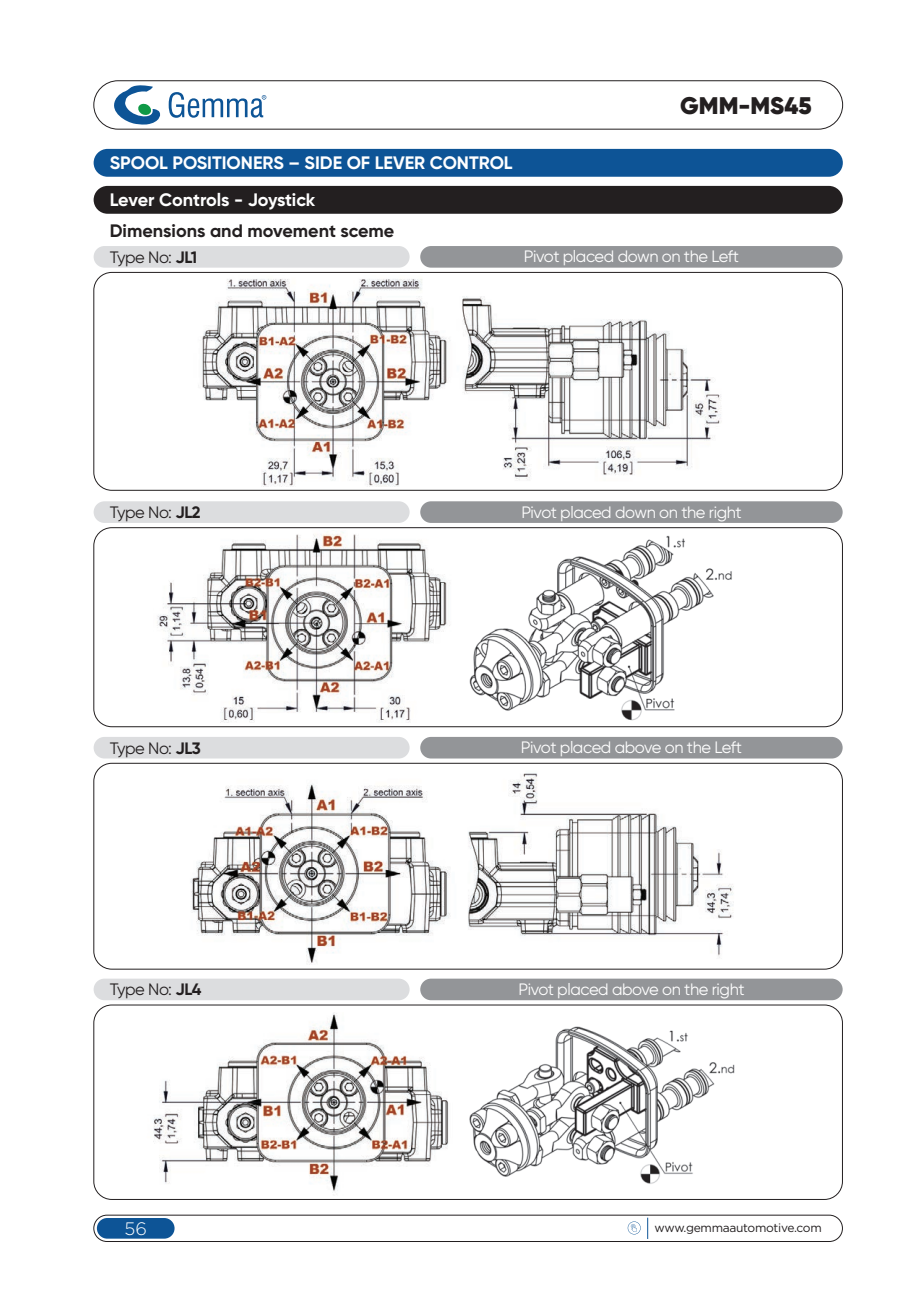
<style>
.page{position:relative;width:915px;height:1306px;background:#fff}
.page>*{position:absolute;margin:0;border:0;box-sizing:border-box;transform-origin:0 0}
.t1{font:900 24px "Gilroy";color:#231f20}
.t2{font:700 18px "Gilroy";color:#fff}
.t3{font:700 18px "Gilroy";color:#231f20}
.t4{font:300 18px "Gotham";color:#fff}
.t5{font:16.5px "Gilroy";letter-spacing:-.025em;color:#fff}
.t6{font:16.5px "Gilroy";letter-spacing:-.025em;color:#231f20}
.t7{font:12px "Gotham";letter-spacing:-.025em;color:#231f20}
.s1{font-weight:700}
</style>
<div class="page">
<div style="left:97px;top:1217px;width:77px;height:21px;background:#0d5496;border-radius:10px"></div>
<div style="left:94px;top:81px;width:748px;height:48px;border:1px solid #231f20;border-radius:24px"></div>
<div style="left:94px;top:1214px;width:748px;height:27px;border:1px solid #231f20;border-radius:13px"></div>
<svg style="left:627px;top:1221px;width:13px;height:13px"></svg>
<svg style="left:647px;top:1217px;width:1px;height:21px"></svg>
<svg style="left:114px;top:85px;width:47px;height:40px"></svg>
<svg style="left:169px;top:92px;width:97px;height:26px"></svg>
<div style="left:94px;top:272px;width:748px;height:218px;border:1px solid #231f20;border-radius:18px"></div>
<div style="left:94px;top:527px;width:748px;height:200px;border:1px solid #231f20;border-radius:18px"></div>
<div style="left:94px;top:763px;width:748px;height:206px;border:1px solid #231f20;border-radius:18px"></div>
<div style="left:94px;top:1004px;width:748px;height:195px;border:1px solid #231f20;border-radius:18px"></div>
<div style="left:94px;top:149px;width:748px;height:28px;background:#0d5496;border-radius:14px"></div>
<div style="left:94px;top:186px;width:748px;height:28px;background:#231f20;border-radius:14px"></div>
<div style="left:420px;top:246px;width:422px;height:22px;background:#939598;border-radius:11px"></div>
<div style="left:420px;top:501px;width:422px;height:22px;background:#939598;border-radius:11px"></div>
<div style="left:420px;top:737px;width:422px;height:21px;background:#939598;border-radius:11px"></div>
<div style="left:420px;top:978px;width:422px;height:22px;background:#939598;border-radius:11px"></div>
<div style="left:94px;top:246px;width:315px;height:22px;background:#dcdddf;border-radius:11px"></div>
<div style="left:94px;top:501px;width:315px;height:22px;background:#dcdddf;border-radius:11px"></div>
<div style="left:94px;top:737px;width:315px;height:21px;background:#dcdddf;border-radius:11px"></div>
<div style="left:94px;top:978px;width:315px;height:22px;background:#dcdddf;border-radius:11px"></div>
<img style="left:202px;top:279px;width:519px;height:207px">
<img style="left:190px;top:773px;width:544px;height:191px">
<img style="left:157px;top:532px;width:293px;height:190px">
<img style="left:153px;top:1012px;width:296px;height:183px">
<img style="left:469px;top:535px;width:263px;height:186px">
<img style="left:469px;top:1026px;width:266px;height:158px">
<h1 class="t1" style="left:680px;top:91px;width:133px">GMM-MS45</h1>
<p class="t2" style="left:110px;top:151px;width:404px">SPOOL POSITIONERS – SIDE OF LEVER CONTROL</p>
<p class="t2" style="left:110px;top:188px;width:207px">Lever Controls - Joystick</p>
<p class="t3" style="left:110px;top:219px;width:286px">Dimensions and movement sceme</p>
<p class="t6" style="left:110px;top:247px;width:89px">Type No: <span class="s1">JL1</span></p>
<p class="t5" style="left:523px;top:246px;width:217px">Pivot placed down on the Left</p>
<p class="t6" style="left:110px;top:502px;width:92px">Type No: <span class="s1">JL2</span></p>
<p class="t6" style="left:110px;top:737px;width:92px">Type No: <span class="s1">JL3</span></p>
<p class="t5" style="left:521px;top:501px;width:222px">Pivot placed down on the right</p>
<p class="t5" style="left:521px;top:737px;width:222px">Pivot placed above on the Left</p>
<p class="t6" style="left:110px;top:979px;width:93px">Type No: <span class="s1">JL4</span></p>
<p class="t4" style="left:124px;top:1217px;width:24px">56</p>
<p class="t5" style="left:518px;top:979px;width:228px">Pivot placed above on the right</p>
<p class="t7" style="left:654px;top:1220px;width:169px">www.gemmaautomotive.com</p>
</div>
